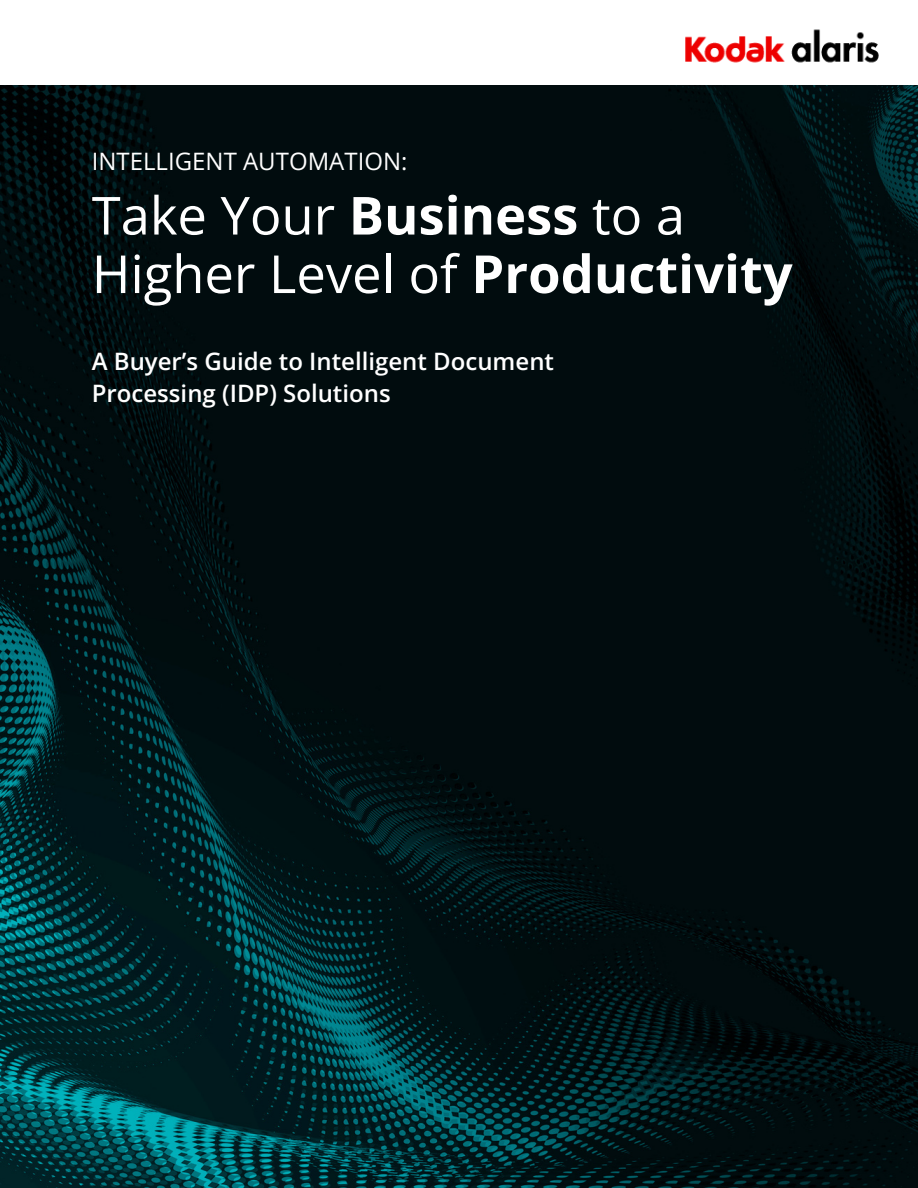
<style>
.page{position:relative;width:918px;height:1188px;background:#fff}
.page>*{position:absolute;margin:0;border:0;box-sizing:border-box;transform-origin:0 0}
.t1{font:52.5px/58.5px "Open Sans";color:#fff}
.t2{font:600 24px "Open Sans";color:#fff}
.t3{font:24px "Open Sans";color:#fff}
.s1{font-weight:700}
</style>
<div class="page">
<img style="left:685px;top:29px;width:194px;height:34px">
<img style="left:0;top:85px;width:918px;height:1103px">
<p class="t3" style="left:92px;top:144px;width:317px">INTELLIGENT AUTOMATION:</p>
<p class="t1" style="left:92px;top:185px;width:702px">Take Your <span class="s1">Business</span> to a<br>Higher Level of <span class="s1">Productivity</span></p>
<p class="t2" style="left:92px;top:344px;width:464px">A Buyer’s Guide to Intelligent Document</p>
<p class="t2" style="left:92px;top:377px;width:300px">Processing (IDP) Solutions</p>
</div>
